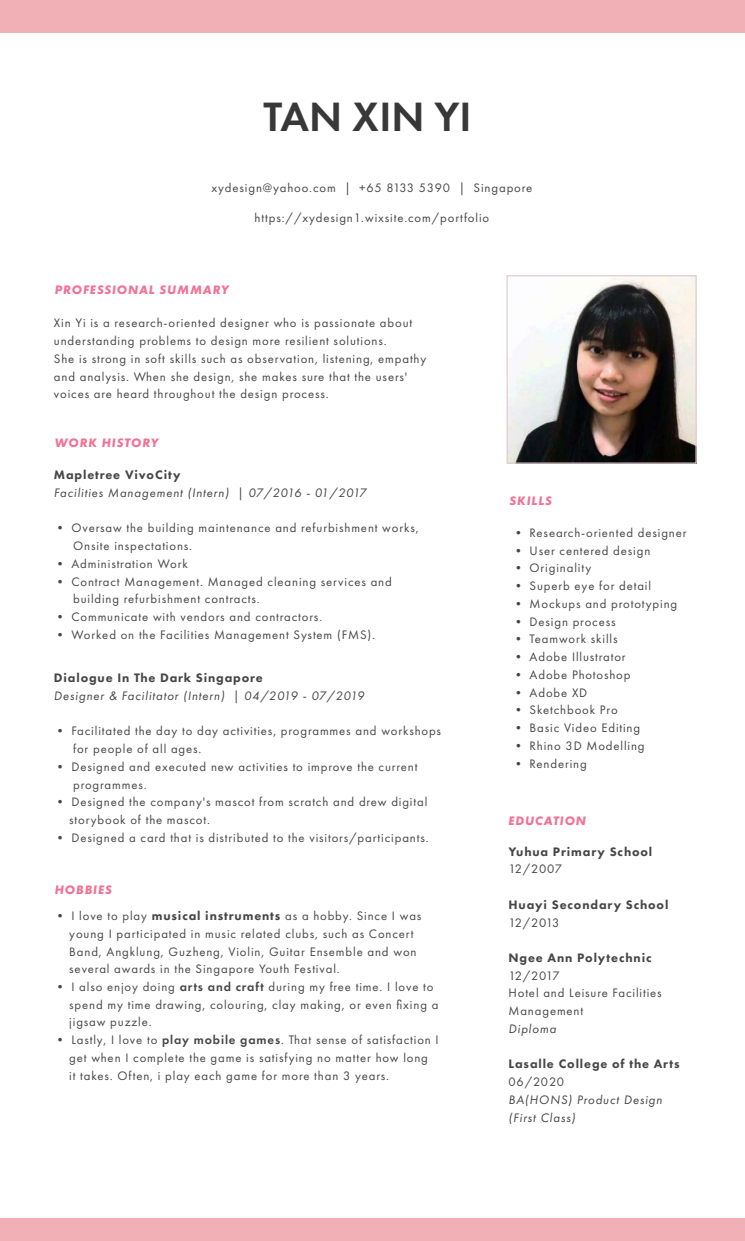
<style>
.page{position:relative;width:745px;height:1241px;background:#fff}
.page>*{position:absolute;margin:0;border:0;box-sizing:border-box;transform-origin:0 0}
.t1{font:600 42.5px "Futura PT";color:#373837}
.t2{font:12.75px/17.8px "Futura PT";letter-spacing:.07em;color:#464647}
.t3{font:italic 12.75px/17.8px "Futura PT";letter-spacing:.07em;color:#464647}
.t4{font:800 12.75px "Futura PT";letter-spacing:.07em;color:#464647}
.t5{font:italic 700 12.75px "Futura PT";letter-spacing:.07em;color:#f17294}
.s1{font-weight:800}
.s2{font-weight:600}
</style>
<div class="page">
<div style="left:0;top:0;width:744px;height:32px;background:#f1afb6"></div>
<img style="left:508px;top:277px;width:186px;height:184px">
<div style="left:506px;top:275px;width:190px;height:188px;border:1px solid #e0cdd0"></div>
<div style="left:0;top:1217px;width:744px;height:23px;background:#f1afb6"></div>
<h1 class="t1" style="left:263px;top:90px;width:209px">TAN XIN YI</h1>
<p class="t2" style="left:211px;top:178px;width:322px">xydesign@yahoo.com | +65 8133 5390 | Singapore</p>
<p class="t2" style="left:254px;top:209px;width:236px">https://xydesign1.wixsite.com/portfolio</p>
<p class="t5" style="left:55px;top:281px;width:176px">PROFESSIONAL SUMMARY</p>
<p class="t2" style="left:54px;top:314px;width:374px">Xin Yi is a research-oriented designer who is passionate about understanding problems to design more resilient solutions.<br>She is strong in soft skills such as observation, listening, empathy and analysis. When she design, she makes sure that the users' voices are heard throughout the design process.</p>
<p class="t5" style="left:55px;top:434px;width:105px">WORK HISTORY</p>
<p class="t4" style="left:54px;top:467px;width:128px">Mapletree VivoCity</p>
<p class="t3" style="left:54px;top:483px;width:314px">Facilities Management (Intern) | 07/2016 - 01/2017</p>
<p class="t2" style="left:73px;top:519px;width:347px;text-indent:-19px">• Oversaw the building maintenance and refurbishment works,<br>Onsite inspectations.</p>
<p class="t2" style="left:54px;top:554px;width:135px">• Administration Work</p>
<p class="t2" style="left:73px;top:572px;width:320px;text-indent:-19px">• Contract Management. Managed cleaning services and building refurbishment contracts.</p>
<p class="t2" style="left:54px;top:607px;width:270px">• Communicate with vendors and contractors.</p>
<p class="t2" style="left:54px;top:625px;width:322px">• Worked on the Facilities Management System (FMS).</p>
<p class="t4" style="left:54px;top:670px;width:210px">Dialogue In The Dark Singapore</p>
<p class="t3" style="left:54px;top:686px;width:311px">Designer &amp; Facilitator (Intern) | 04/2019 - 07/2019</p>
<p class="t2" style="left:73px;top:722px;width:369px;text-indent:-19px">• Facilitated the day to day activities, programmes and workshops for people of all ages.</p>
<p class="t2" style="left:73px;top:757px;width:345px;text-indent:-19px">• Designed and executed new activities to improve the current programmes.</p>
<p class="t2" style="left:69px;top:793px;width:359px;text-indent:-15px">• Designed the company's mascot from scratch and drew digital storybook of the mascot.</p>
<p class="t2" style="left:54px;top:828px;width:376px">• Designed a card that is distributed to the visitors/participants.</p>
<p class="t5" style="left:55px;top:881px;width:58px">HOBBIES</p>
<p class="t2" style="left:69px;top:906px;width:353px;text-indent:-15px">• I love to play <span class="s1">musical instruments</span> as a hobby. Since I was young I participated in music related clubs, such as Concert Band, Angklung, Guzheng, Violin, Guitar Ensemble and won several awards in the Singapore Youth Festival.</p>
<p class="t2" style="left:69px;top:977px;width:370px;text-indent:-15px">• I also enjoy doing <span class="s2">arts and craft</span> during my free time. I love to spend my time drawing, colouring, clay making, or even fixing a jigsaw puzzle.</p>
<p class="t2" style="left:69px;top:1030px;width:371px;text-indent:-15px">• Lastly, I love to <span class="s2">play mobile games</span>. That sense of satisfaction I get when I complete the game is satisfying no matter how long<br>it takes. Often, i play each game for more than 3 years.</p>
<p class="t5" style="left:509px;top:492px;width:44px">SKILLS</p>
<p class="t2" style="left:511px;top:523px;width:176px">• Research-oriented designer</p>
<p class="t2" style="left:511px;top:541px;width:140px">• User centered design</p>
<p class="t2" style="left:511px;top:559px;width:81px">• Originality</p>
<p class="t2" style="left:511px;top:577px;width:140px">• Superb eye for detail</p>
<p class="t2" style="left:511px;top:594px;width:167px">• Mockups and prototyping</p>
<p class="t2" style="left:511px;top:612px;width:105px">• Design process</p>
<p class="t2" style="left:511px;top:630px;width:107px">• Teamwork skills</p>
<p class="t2" style="left:511px;top:647px;width:115px">• Adobe Illustrator</p>
<p class="t2" style="left:511px;top:665px;width:120px">• Adobe Photoshop</p>
<p class="t2" style="left:511px;top:683px;width:77px">• Adobe XD</p>
<p class="t2" style="left:511px;top:701px;width:107px">• Sketchbook Pro</p>
<p class="t2" style="left:511px;top:718px;width:129px">• Basic Video Editing</p>
<p class="t2" style="left:511px;top:736px;width:134px">• Rhino 3D Modelling</p>
<p class="t2" style="left:511px;top:754px;width:76px">• Rendering</p>
<p class="t5" style="left:508px;top:812px;width:79px">EDUCATION</p>
<p class="t4" style="left:508px;top:843px;width:145px">Yuhua Primary School</p>
<p class="t2" style="left:508px;top:860px;width:55px">12/2007</p>
<p class="t4" style="left:508px;top:896px;width:161px">Huayi Secondary School</p>
<p class="t2" style="left:508px;top:913px;width:52px">12/2013</p>
<p class="t4" style="left:508px;top:949px;width:144px">Ngee Ann Polytechnic</p>
<p class="t2" style="left:508px;top:966px;width:155px">12/2017<br>Hotel and Leisure Facilities<br>Management</p>
<p class="t3" style="left:508px;top:1019px;width:49px">Diploma</p>
<p class="t4" style="left:508px;top:1055px;width:173px">Lasalle College of the Arts</p>
<p class="t2" style="left:508px;top:1072px;width:57px">06/2020</p>
<p class="t3" style="left:508px;top:1090px;width:155px">BA(HONS) Product Design (First Class)</p>
</div>
